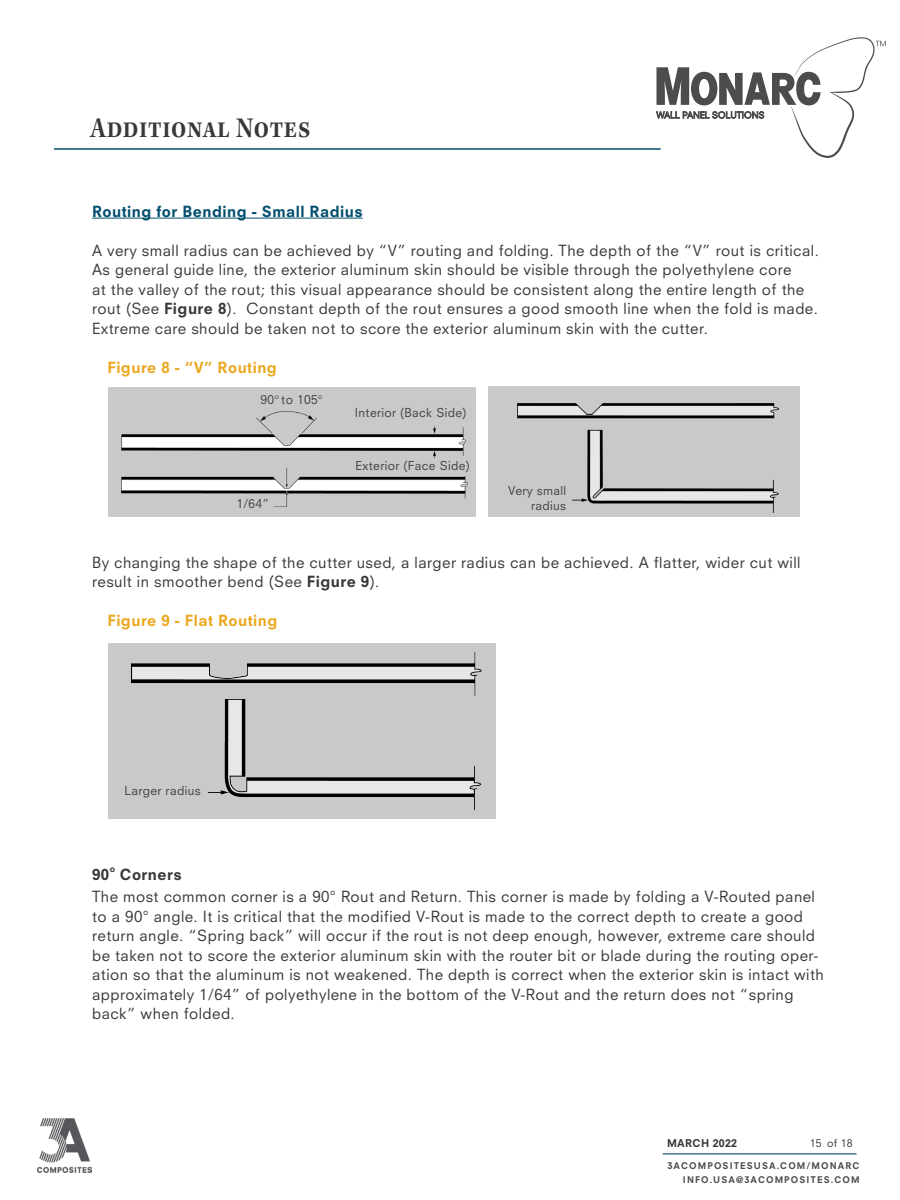
<style>
.page{position:relative;width:900px;height:1200px;background:#fff}
.page>*{position:absolute;margin:0;border:0;box-sizing:border-box;transform-origin:0 0}
.Page_Header{font:600 29.25px "Kepler Std";letter-spacing:.025em;color:#383935;scale:.87 1}
.t1{font:15px/19.5px "Neuzeit SLT Std";letter-spacing:.03em;color:#383935}
.t2{font:800 15px "Neuzeit SLT Std";letter-spacing:.03em;color:#eba820}
.t3{font:800 15px "Neuzeit SLT Std";letter-spacing:.03em;color:#014e6d}
.t4{font:800 15px "Neuzeit SLT Std";letter-spacing:.03em;color:#383935}
.t5{font:12px "Neuzeit SLT Std";letter-spacing:.03em;color:#404142}
.t6{font:800 10.5px "Neuzeit SLT Std";letter-spacing:.03em;color:#383935}
.t7{font:10.5px "Neuzeit SLT Std";color:#383935}
.t8{font:800 9px/13.5px "Neuzeit SLT Std";letter-spacing:.12em;color:#4b4c4d;text-align:right}
.t9{font:800 8.7px "Neuzeit SLT Std";color:#383935}
.t10{font:7.05px "Neuzeit SLT Std";color:#404142}
.s1{font-weight:800}
</style>
<div class="page">
<img style="left:38px;top:1119px;width:53px;height:54px">
<svg style="left:656px;top:37px;width:230px;height:121px"></svg>
<hr style="left:54px;top:148px;width:607px;height:2px;background:#014e6d">
<hr style="left:663px;top:1153px;width:193px;height:1px;background:#014e6d">
<hr style="left:92px;top:218px;width:271px;height:1px;background:#014e6d">
<div style="left:108px;top:387px;width:367px;height:130px;background:#c8c9cb"></div>
<img style="left:121px;top:411px;width:346px;height:95px">
<div style="left:346px;top:408px;width:121px;height:15px;background:#c8c9cb"></div>
<div style="left:326px;top:460px;width:144px;height:16px;background:#c8c9cb"></div>
<div style="left:181px;top:499px;width:88px;height:10px;background:#c8c9cb"></div>
<div style="left:488px;top:387px;width:312px;height:130px;background:#c8c9cb"></div>
<img style="left:518px;top:404px;width:261px;height:108px">
<div style="left:108px;top:644px;width:388px;height:175px;background:#c8c9cb"></div>
<img style="left:131px;top:653px;width:350px;height:157px">
<p class="Page_Header" style="left:90px;top:111px;width:255px">Additional Notes</p>
<p class="t3" style="left:92px;top:202px;width:272px">Routing for Bending - Small Radius</p>
<p class="t1" style="left:92px;top:240px;width:728px">A very small radius can be achieved by “V” routing and folding. The depth of the “V” rout is critical.<br>As general guide line, the exterior aluminum skin should be visible through the polyethylene core<br>at the valley of the rout; this visual appearance should be consistent along the entire length of the rout (See <span class="s1">Figure 8</span>). Constant depth of the rout ensures a good smooth line when the fold is made.<br>Extreme care should be taken not to score the exterior aluminum skin with the cutter.</p>
<p class="t2" style="left:108px;top:358px;width:171px">Figure 8 - “V” Routing</p>
<p class="t5" style="left:261px;top:393px;width:15px">90</p>
<p class="t10" style="left:275px;top:392px;width:6px">o</p>
<p class="t5" style="left:281px;top:393px;width:38px">to 105</p>
<p class="t10" style="left:318px;top:392px;width:6px">o</p>
<p class="t5" style="left:236px;top:497px;width:34px">1/64”</p>
<p class="t5" style="left:355px;top:406px;width:113px">Interior (Back Side)</p>
<p class="t5" style="left:356px;top:458px;width:116px">Exterior (Face Side)</p>
<p class="t5" style="left:508px;top:484px;width:59px">Very small</p>
<p class="t5" style="left:531px;top:499px;width:37px">radius</p>
<p class="t1" style="left:92px;top:552px;width:710px">By changing the shape of the cutter used, a larger radius can be achieved. A flatter, wider cut will result in smoother bend (See <span class="s1">Figure 9</span>).</p>
<p class="t2" style="left:108px;top:611px;width:171px">Figure 9 - Flat Routing</p>
<p class="t5" style="left:124px;top:783px;width:78px">Larger radius</p>
<p class="t4" style="left:92px;top:865px;width:19px">90</p>
<p class="t9" style="left:110px;top:863px;width:7px">o</p>
<p class="t4" style="left:120px;top:865px;width:63px">Corners</p>
<p class="t1" style="left:92px;top:887px;width:733px">The most common corner is a 90° Rout and Return. This corner is made by folding a V-Routed panel to a 90° angle. It is critical that the modified V-Rout is made to the correct depth to create a good return angle. “Spring back” will occur if the rout is not deep enough, however, extreme care should be taken not to score the exterior aluminum skin with the router bit or blade during the routing oper&shy;ation so that the aluminum is not weakened. The depth is correct when the exterior skin is intact with approximately 1/64” of polyethylene in the bottom of the V-Rout and the return does not “spring back” when folded.</p>
<p class="t6" style="left:667px;top:1136px;width:71px">MARCH 2022</p>
<p class="t7" style="left:827px;top:1137px;width:27px">of 18</p>
<p class="t8" style="left:668px;top:1159px;width:193px">3ACOMPOSITESUSA.COM/MONARC<br>INFO.USA@3ACOMPOSITES.COM</p>
<p class="t7" style="left:810px;top:1137px;width:13px">15</p>
</div>
